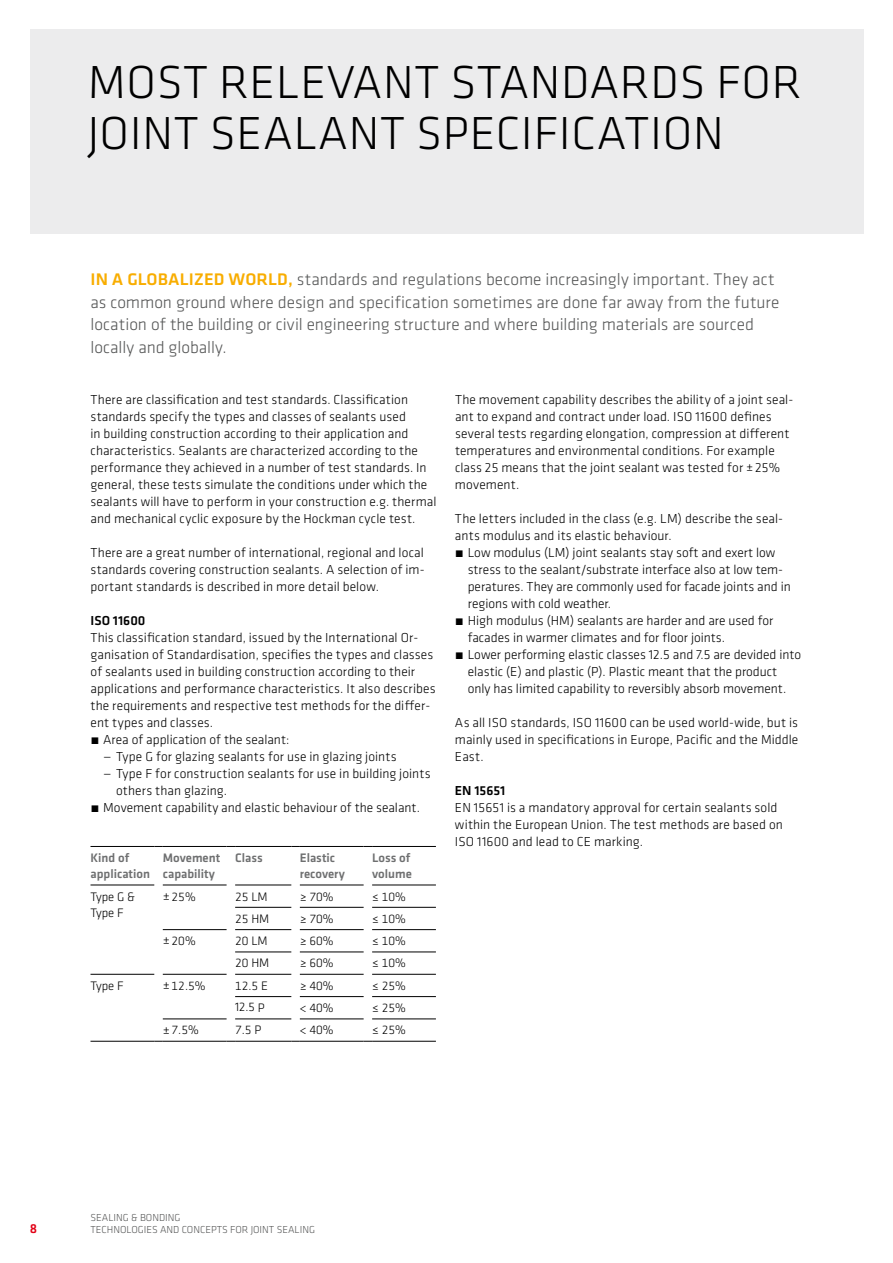
<style>
.page{position:relative;width:893px;height:1263px;background:#fff}
.page>*{position:absolute;margin:0;border:0;box-sizing:border-box;transform-origin:0 0}
.t1{font:300 48px/51px "Klavika";letter-spacing:.015em;color:#000}
.t2{font:300 17.4px/22.6px "Klavika";color:#565757}
.t3{font:300 13.5px/17px "Klavika";letter-spacing:.005em;color:#000}
.t4{font:500 13.5px "Klavika";color:#000}
.t5{font:500 13.5px "Klavika";color:#e20015}
.t6{font:300 12.75px/16.2px "Klavika";color:#000}
.t7{font:500 12.75px/16.2px "Klavika";color:#6e6f70}
.t8{font:300 10.5px/12.6px "Klavika";color:#565757}
.s1{font-weight:500;color:#f8ad00}
.s2{font-size:12.75px}
</style>
<div class="page">
<div style="left:30px;top:30px;width:833px;height:204px;background:#ececed"></div>
<hr style="left:235px;top:885px;width:56px;height:1px;background:#000">
<hr style="left:300px;top:885px;width:64px;height:1px;background:#000">
<hr style="left:372px;top:885px;width:64px;height:1px;background:#000">
<hr style="left:235px;top:907px;width:56px;height:1px;background:#000">
<hr style="left:300px;top:907px;width:64px;height:1px;background:#000">
<hr style="left:372px;top:907px;width:64px;height:1px;background:#000">
<hr style="left:235px;top:929px;width:56px;height:1px;background:#000">
<hr style="left:300px;top:929px;width:64px;height:1px;background:#000">
<hr style="left:372px;top:929px;width:64px;height:1px;background:#000">
<hr style="left:300px;top:952px;width:64px;height:1px;background:#000">
<hr style="left:372px;top:952px;width:64px;height:1px;background:#000">
<hr style="left:300px;top:974px;width:64px;height:1px;background:#000">
<hr style="left:372px;top:974px;width:64px;height:1px;background:#000">
<hr style="left:235px;top:996px;width:56px;height:1px;background:#000">
<hr style="left:300px;top:996px;width:64px;height:1px;background:#000">
<hr style="left:372px;top:996px;width:64px;height:1px;background:#000">
<hr style="left:235px;top:1019px;width:56px;height:1px;background:#000">
<hr style="left:300px;top:1019px;width:64px;height:1px;background:#000">
<hr style="left:372px;top:1019px;width:64px;height:1px;background:#000">
<hr style="left:91px;top:846px;width:63px;height:1px;background:#000">
<hr style="left:163px;top:846px;width:64px;height:1px;background:#000">
<hr style="left:235px;top:846px;width:56px;height:1px;background:#000">
<hr style="left:300px;top:846px;width:64px;height:1px;background:#000">
<hr style="left:372px;top:846px;width:64px;height:1px;background:#000">
<hr style="left:163px;top:1041px;width:64px;height:1px;background:#000">
<hr style="left:235px;top:1041px;width:56px;height:1px;background:#000">
<hr style="left:300px;top:1041px;width:64px;height:1px;background:#000">
<hr style="left:372px;top:1041px;width:64px;height:1px;background:#000">
<hr style="left:91px;top:885px;width:63px;height:1px;background:#000">
<hr style="left:91px;top:974px;width:63px;height:1px;background:#000">
<hr style="left:91px;top:1041px;width:63px;height:1px;background:#000">
<hr style="left:163px;top:885px;width:64px;height:1px;background:#000">
<hr style="left:163px;top:929px;width:64px;height:1px;background:#000">
<hr style="left:163px;top:974px;width:64px;height:1px;background:#000">
<hr style="left:163px;top:1019px;width:64px;height:1px;background:#000">
<hr style="left:235px;top:952px;width:56px;height:1px;background:#000">
<hr style="left:235px;top:974px;width:56px;height:1px;background:#000">
<h1 class="t1" style="left:88px;top:56px;width:715px">MOST RELEVANT STANDARDS FOR<br>JOINT SEALANT SPECIFICATION</h1>
<p class="t2" style="left:91px;top:268px;width:690px"><span class="s1">IN A GLOBALIZED WORLD,</span> standards and regulations become increasingly important. They act as common ground where design and specification sometimes are done far away from the future location of the building or civil engineering structure and where building materials are sourced locally and globally.</p>
<p class="t3" style="left:455px;top:391px;width:340px">The movement capability describes the ability of a joint seal&shy;ant to expand and contract under load. ISO 11600 defines several tests regarding elongation, compression at different temperatures and environmental conditions. For example class 25 means that the joint sealant was tested for <span class="s2">±</span>25% movement.</p>
<p class="t3" style="left:455px;top:510px;width:330px">The letters included in the class (e.g. LM) describe the seal-</p>
<p class="t3" style="left:455px;top:527px;width:218px">ants modulus and its elastic behaviour.</p>
<p class="t3" style="left:455px;top:544px;width:322px">́ Low modulus (LM) joint sealants stay soft and exert low</p>
<p class="t3" style="left:468px;top:561px;width:317px">stress to the sealant/substrate interface also at low tem-</p>
<p class="t3" style="left:468px;top:578px;width:325px">peratures. They are commonly used for facade joints and in</p>
<p class="t3" style="left:468px;top:595px;width:145px">regions with cold weather.</p>
<p class="t3" style="left:455px;top:612px;width:320px">́ High modulus (HM) sealants are harder and are used for</p>
<p class="t3" style="left:468px;top:629px;width:259px">facades in warmer climates and for floor joints.</p>
<p class="t3" style="left:455px;top:646px;width:348px">́ Lower performing elastic classes 12.5 and 7.5 are devided into</p>
<p class="t3" style="left:468px;top:663px;width:311px">elastic (E) and plastic (P). Plastic meant that the product</p>
<p class="t3" style="left:468px;top:680px;width:320px">only has limited capability to reversibly absorb movement.</p>
<p class="t3" style="left:455px;top:714px;width:345px;text-align:justify">As all ISO standards, ISO 11600 can be used world-wide, but is mainly used in specifications in Europe, Pacific and the Middle East.</p>
<p class="t4" style="left:455px;top:782px;width:52px">EN 15651</p>
<p class="t3" style="left:455px;top:799px;width:329px">EN 15651 is a mandatory approval for certain sealants sold within the European Union. The test methods are based on<br>ISO 11600 and lead to CE marking.</p>
<p class="t3" style="left:91px;top:391px;width:347px">There are classification and test standards. Classification standards specify the types and classes of sealants used<br>in building construction according to their application and characteristics. Sealants are characterized according to the performance they achieved in a number of test standards. In general, these tests simulate the conditions under which the sealants will have to perform in your construction e.g. thermal and mechanical cyclic exposure by the Hockman cycle test.</p>
<p class="t3" style="left:91px;top:544px;width:336px;text-align:justify">There are a great number of international, regional and local standards covering construction sealants. A selection of im&shy;portant standards is described in more detail below.</p>
<p class="t4" style="left:91px;top:611px;width:57px">ISO 11600</p>
<p class="t3" style="left:91px;top:629px;width:347px">This classification standard, issued by the International Or&shy;ganisation of Standardisation, specifies the types and classes of sealants used in building construction according to their applications and performance characteristics. It also describes the requirements and respective test methods for the differ&shy;ent types and classes.<br>́ Area of application of the sealant:</p>
<p class="t3" style="left:103px;top:748px;width:295px">— Type G for glazing sealants for use in glazing joints</p>
<p class="t3" style="left:103px;top:765px;width:329px">— Type F for construction sealants for use in building joints</p>
<p class="t3" style="left:116px;top:782px;width:113px">others than glazing.</p>
<p class="t3" style="left:91px;top:799px;width:331px">́ Movement capability and elastic behaviour of the sealant.</p>
<p class="t7" style="left:91px;top:849px;width:61px">Kind of application</p>
<p class="t7" style="left:163px;top:849px;width:59px">Movement capability</p>
<p class="t7" style="left:235px;top:849px;width:29px">Class</p>
<p class="t7" style="left:300px;top:849px;width:47px">Elastic recovery</p>
<p class="t7" style="left:372px;top:849px;width:41px">Loss of volume</p>
<p class="t6" style="left:91px;top:888px;width:46px">Type G &amp;<br>Type F</p>
<p class="t6" style="left:163px;top:888px;width:34px">±25%</p>
<p class="t6" style="left:235px;top:888px;width:34px">25 LM</p>
<p class="t6" style="left:300px;top:888px;width:35px">≥ 70%</p>
<p class="t6" style="left:372px;top:888px;width:35px">≤ 10%</p>
<p class="t6" style="left:235px;top:910px;width:36px">25 HM</p>
<p class="t6" style="left:300px;top:910px;width:35px">≥ 70%</p>
<p class="t6" style="left:372px;top:910px;width:35px">≤ 10%</p>
<p class="t6" style="left:163px;top:933px;width:34px">±20%</p>
<p class="t6" style="left:235px;top:933px;width:34px">20 LM</p>
<p class="t6" style="left:300px;top:933px;width:35px">≥ 60%</p>
<p class="t6" style="left:372px;top:933px;width:35px">≤ 10%</p>
<p class="t6" style="left:235px;top:955px;width:36px">20 HM</p>
<p class="t6" style="left:300px;top:955px;width:35px">≥ 60%</p>
<p class="t6" style="left:372px;top:955px;width:35px">≤ 10%</p>
<p class="t6" style="left:91px;top:977px;width:35px">Type F</p>
<p class="t6" style="left:163px;top:977px;width:44px">±12.5%</p>
<p class="t6" style="left:235px;top:977px;width:34px">12.5 E</p>
<p class="t6" style="left:300px;top:977px;width:35px">≥ 40%</p>
<p class="t6" style="left:372px;top:977px;width:35px">≤ 25%</p>
<p class="t6" style="left:235px;top:999px;width:31px">12.5 P</p>
<p class="t6" style="left:300px;top:1000px;width:35px">&lt; 40%</p>
<p class="t6" style="left:372px;top:1000px;width:35px">≤ 25%</p>
<p class="t6" style="left:163px;top:1022px;width:38px">±7.5%</p>
<p class="t6" style="left:235px;top:1022px;width:28px">7.5 P</p>
<p class="t6" style="left:300px;top:1022px;width:35px">&lt; 40%</p>
<p class="t6" style="left:372px;top:1022px;width:35px">≤ 25%</p>
<p class="t5" style="left:30px;top:1220px;width:9px">8</p>
<p class="t8" style="left:91px;top:1211px;width:226px">SEALING &amp; BONDING<br>TECHNOLOGIES AND CONCEPTS FOR JOINT SEALING</p>
</div>
